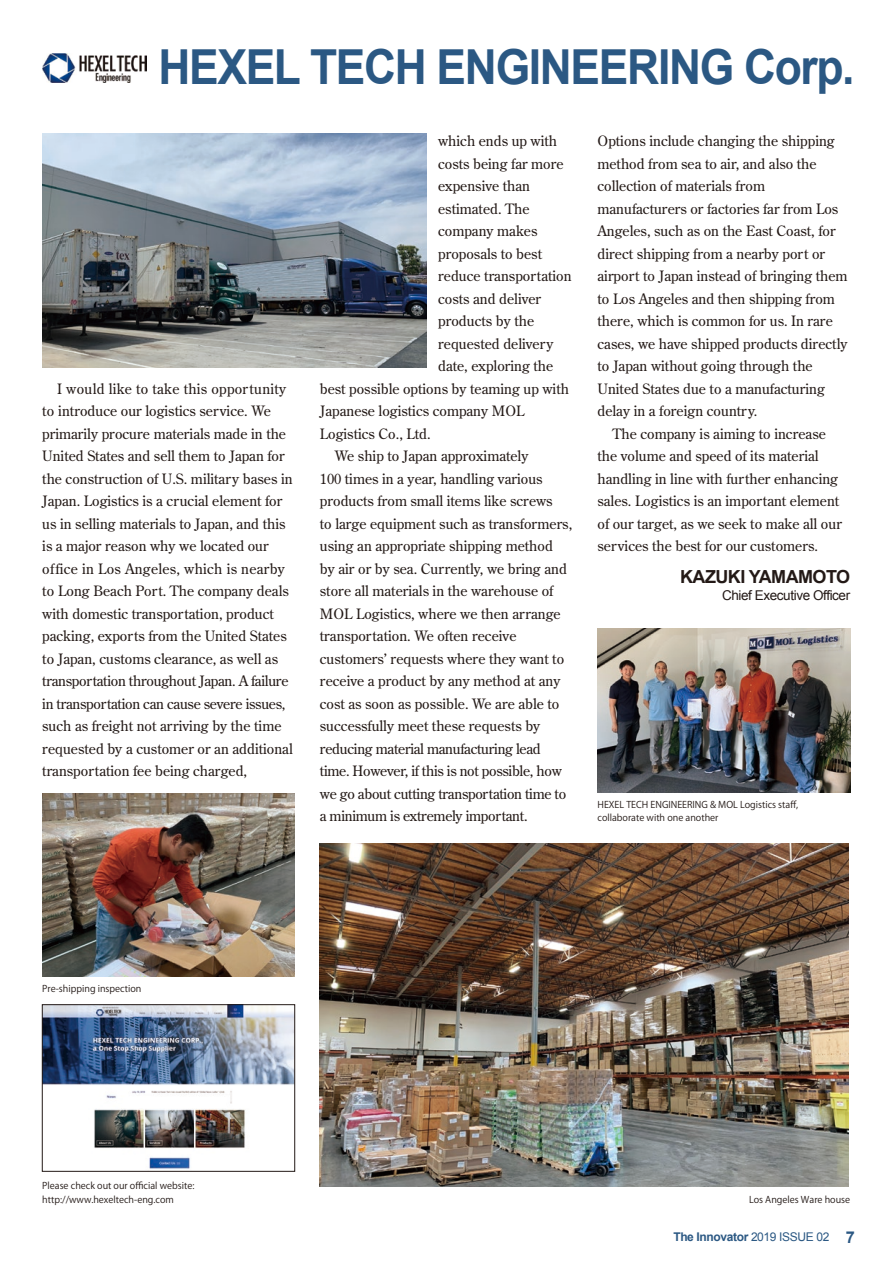
<style>
.page{position:relative;width:893px;height:1263px;background:#fff}
.page>*{position:absolute;margin:0;border:0;box-sizing:border-box;transform-origin:0 0}
.t1{font:700 48.3px "Arial";letter-spacing:-.03em;color:#2b5883;scale:.92 1}
.t2{font:700 18px "Arial";letter-spacing:-.03em;color:#231916}
.t3{font:14.25px/22.5px "Century Old Style";color:#231916}
.t4{font:14.25px "Century Old Style";letter-spacing:-.02em;color:#231916}
.t5{font:13.5px "Arial";letter-spacing:-.03em;color:#231916}
.t6{font:700 12px "Arial";letter-spacing:-.03em;color:#2b5883}
.t7{font:9.3px/13.5px "Koz Go Pr 6 N";color:#231916}
.s1{font-weight:400}
.s2{font-size:16.35px}
</style>
<div class="page">
<img style="left:42px;top:53px;width:104px;height:30px">
<img style="left:44px;top:1006px;width:249px;height:163px">
<div style="left:42px;top:1004px;width:253px;height:167px;border:1px solid #231916"></div>
<img style="left:597px;top:628px;width:253px;height:164px">
<img style="left:320px;top:843px;width:528px;height:343px">
<img style="left:42px;top:794px;width:253px;height:182px">
<img style="left:42px;top:134px;width:384px;height:234px">
<h1 class="t1" style="left:158px;top:35px;width:758px">HEXEL TECH ENGINEERING Corp.</h1>
<p class="t3" style="left:42px;top:377px;width:252px;text-indent:15px">I would like to take this opportunity to introduce our logistics service. We primarily procure materials made in the United States and sell them to Japan for the construction of U.S. military bases in Japan. Logistics is a crucial element for us in selling materials to Japan, and this is a major reason why we located our office in Los Angeles, which is nearby to Long Beach Port. The company deals with domestic transportation, product packing, exports from the United States to Japan, customs clearance, as well as transportation throughout Japan. A failure in transportation can cause severe issues, such as freight not arriving by the time requested by a customer or an additional transportation fee being charged,</p>
<p class="t3" style="left:438px;top:129px;width:121px">which ends up with</p>
<p class="t3" style="left:438px;top:152px;width:127px">costs being far more</p>
<p class="t3" style="left:438px;top:174px;width:94px">expensive than</p>
<p class="t3" style="left:438px;top:197px;width:93px">estimated. The</p>
<p class="t3" style="left:438px;top:219px;width:101px">company makes</p>
<p class="t3" style="left:438px;top:242px;width:105px">proposals to best</p>
<p class="t3" style="left:438px;top:264px;width:135px">reduce transportation</p>
<p class="t3" style="left:438px;top:287px;width:105px">costs and deliver</p>
<p class="t3" style="left:438px;top:309px;width:98px">products by the</p>
<p class="t3" style="left:438px;top:332px;width:117px">requested delivery</p>
<p class="t3" style="left:438px;top:354px;width:117px">date, exploring the</p>
<p class="t3" style="left:320px;top:377px;width:251px">best possible options by teaming up with</p>
<p class="t3" style="left:320px;top:399px;width:206px">Japanese logistics company MOL</p>
<p class="t3" style="left:320px;top:422px;width:112px">Logistics Co., Ltd.</p>
<p class="t3" style="left:335px;top:444px;width:195px">We ship to Japan approximately</p>
<p class="t3" style="left:320px;top:467px;width:224px">100 times in a year, handling various</p>
<p class="t3" style="left:320px;top:489px;width:234px">products from small items like screws</p>
<p class="t3" style="left:320px;top:512px;width:254px">to large equipment such as transformers,</p>
<p class="t3" style="left:320px;top:534px;width:234px">using an appropriate shipping method</p>
<p class="t3" style="left:320px;top:557px;width:249px">by air or by sea. Currently, we bring and</p>
<p class="t3" style="left:320px;top:579px;width:235px">store all materials in the warehouse of</p>
<p class="t3" style="left:320px;top:602px;width:242px">MOL Logistics, where we then arrange</p>
<p class="t3" style="left:320px;top:624px;width:198px">transportation. We often receive</p>
<p class="t3" style="left:320px;top:647px;width:246px">customers’ requests where they want to</p>
<p class="t3" style="left:320px;top:669px;width:242px">receive a product by any method at any</p>
<p class="t3" style="left:320px;top:692px;width:241px">cost as soon as possible. We are able to</p>
<p class="t3" style="left:320px;top:714px;width:222px">successfully meet these requests by</p>
<p class="t4" style="left:320px;top:739px;width:222px">reducing material manufacturing lead</p>
<p class="t4" style="left:320px;top:762px;width:243px">time. However, if this is not possible, how</p>
<p class="t4" style="left:320px;top:784px;width:248px">we go about cutting transportation time to</p>
<p class="t4" style="left:320px;top:807px;width:209px">a minimum is extremely important.</p>
<p class="t3" style="left:597px;top:129px;width:239px">Options include changing the shipping</p>
<p class="t3" style="left:597px;top:152px;width:221px">method from sea to air, and also the</p>
<p class="t3" style="left:597px;top:174px;width:169px">collection of materials from</p>
<p class="t3" style="left:597px;top:197px;width:242px">manufacturers or factories far from Los</p>
<p class="t3" style="left:597px;top:219px;width:240px">Angeles, such as on the East Coast, for</p>
<p class="t3" style="left:597px;top:242px;width:229px">direct shipping from a nearby port or</p>
<p class="t3" style="left:597px;top:264px;width:252px">airport to Japan instead of bringing them</p>
<p class="t3" style="left:597px;top:287px;width:239px">to Los Angeles and then shipping from</p>
<p class="t3" style="left:597px;top:309px;width:237px">there, which is common for us. In rare</p>
<p class="t3" style="left:597px;top:332px;width:252px">cases, we have shipped products directly</p>
<p class="t3" style="left:597px;top:354px;width:217px">to Japan without going through the</p>
<p class="t3" style="left:597px;top:377px;width:229px">United States due to a manufacturing</p>
<p class="t3" style="left:597px;top:399px;width:161px">delay in a foreign country.</p>
<p class="t3" style="left:612px;top:422px;width:215px">The company is aiming to increase</p>
<p class="t3" style="left:597px;top:444px;width:223px">the volume and speed of its material</p>
<p class="t3" style="left:597px;top:467px;width:242px">handling in line with further enhancing</p>
<p class="t3" style="left:597px;top:489px;width:243px">sales. Logistics is an important element</p>
<p class="t3" style="left:597px;top:512px;width:246px">of our target, as we seek to make all our</p>
<p class="t3" style="left:597px;top:534px;width:222px">services the best for our customers.</p>
<p class="t2" style="left:680px;top:564px;width:172px">KAZUKI YAMAMOTO</p>
<p class="t5" style="left:722px;top:586px;width:130px">Chief Executive Officer</p>
<p class="t7" style="left:597px;top:798px;width:202px">HEXEL TECH ENGINEERING &amp; MOL Logistics staff, collaborate with one another</p>
<p class="t7" style="left:42px;top:982px;width:101px">Pre-shipping inspection</p>
<p class="t7" style="left:42px;top:1179px;width:154px">Please check out our official website: http://www.hexeltech-eng.com</p>
<p class="t7" style="left:749px;top:1193px;width:103px">Los Angeles Ware house</p>
<p class="t6" style="left:673px;top:1229px;width:183px">The Innovator <span class="s1">2019 ISSUE 02</span> <span class="s2">7</span></p>
</div>
